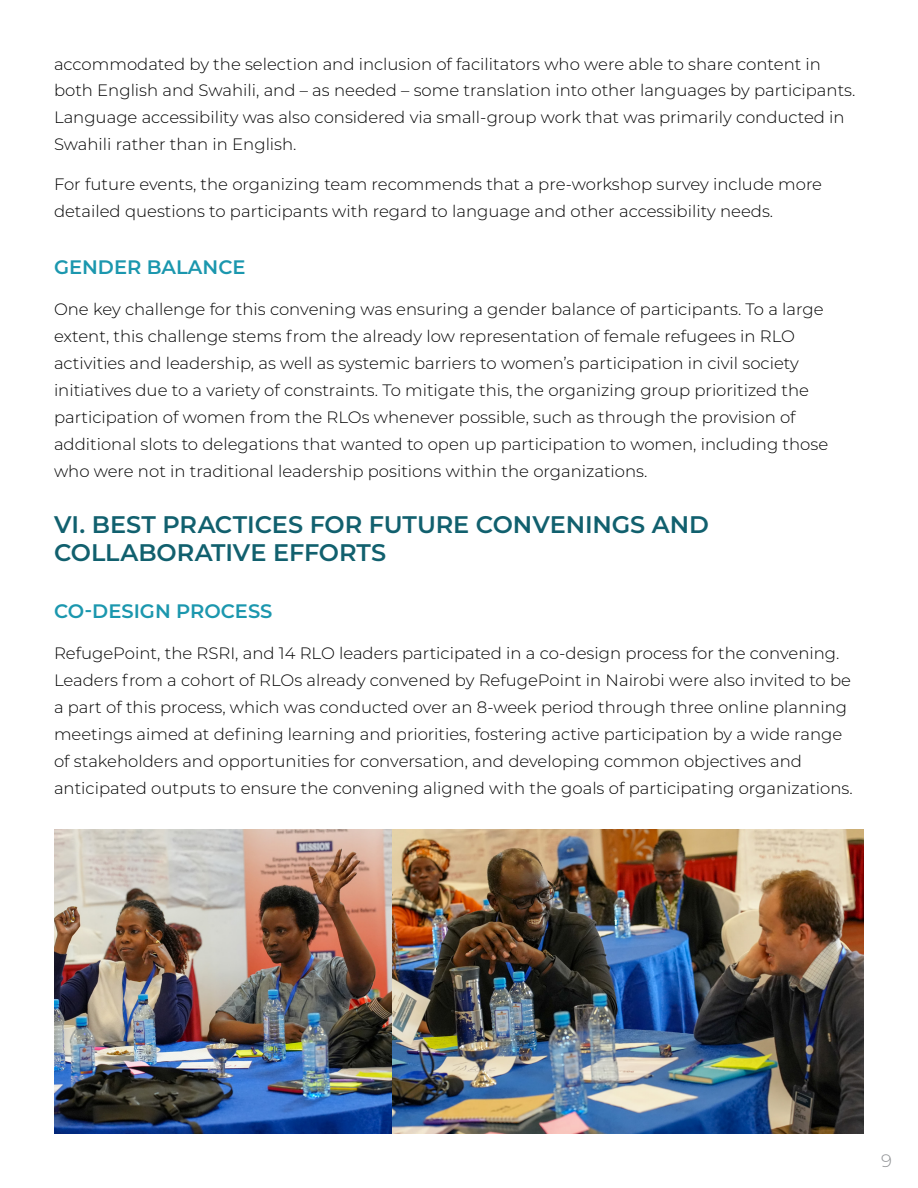
<style>
.page{position:relative;width:918px;height:1188px;background:#fff}
.page>*{position:absolute;margin:0;border:0;box-sizing:border-box;transform-origin:0 0}
.Cover_Title_white{font:600 24px/28.8px "Montserrat";letter-spacing:-.005em;color:#11606e}
.Cover_Title_white-2{font:600 19.5px "Montserrat";color:#1b97ae}
.t1{font:300 18px "Montserrat";color:#919396}
.Cover_Title_white-3{font:300 16.5px/27px "Montserrat";color:#000}
</style>
<div class="page">
<img style="left:54px;top:829px;width:338px;height:305px">
<img style="left:392px;top:829px;width:472px;height:305px">
<p class="Cover_Title_white-3" style="left:54px;top:50px;width:803px">accommodated by the selection and inclusion of facilitators who were able to share content in both English and Swahili, and – as needed – some translation into other languages by participants.<br>Language accessibility was also considered via small-group work that was primarily conducted in Swahili rather than in English.</p>
<p class="Cover_Title_white-3" style="left:54px;top:171px;width:770px">For future events, the organizing team recommends that a pre-workshop survey include more detailed questions to participants with regard to language and other accessibility needs.</p>
<p class="Cover_Title_white-2" style="left:54px;top:254px;width:193px">GENDER BALANCE</p>
<p class="Cover_Title_white-3" style="left:54px;top:295px;width:776px">One key challenge for this convening was ensuring a gender balance of participants. To a large extent, this challenge stems from the already low representation of female refugees in RLO activities and leadership, as well as systemic barriers to women’s participation in civil society initiatives due to a variety of constraints. To mitigate this, the organizing group prioritized the participation of women from the RLOs whenever possible, such as through the provision of additional slots to delegations that wanted to open up participation to women, including those who were not in traditional leadership positions within the organizations.</p>
<p class="Cover_Title_white" style="left:54px;top:509px;width:657px">VI. BEST PRACTICES FOR FUTURE CONVENINGS AND<br>COLLABORATIVE EFFORTS</p>
<p class="Cover_Title_white-2" style="left:54px;top:598px;width:220px">CO-DESIGN PROCESS</p>
<p class="Cover_Title_white-3" style="left:54px;top:639px;width:800px">RefugePoint, the RSRI, and 14 RLO leaders participated in a co-design process for the convening.<br>Leaders from a cohort of RLOs already convened by RefugePoint in Nairobi were also invited to be a part of this process, which was conducted over an 8-week period through three online planning meetings aimed at defining learning and priorities, fostering active participation by a wide range of stakeholders and opportunities for conversation, and developing common objectives and anticipated outputs to ensure the convening aligned with the goals of participating organizations.</p>
<p class="t1" style="left:881px;top:1148px;width:12px">9</p>
</div>
